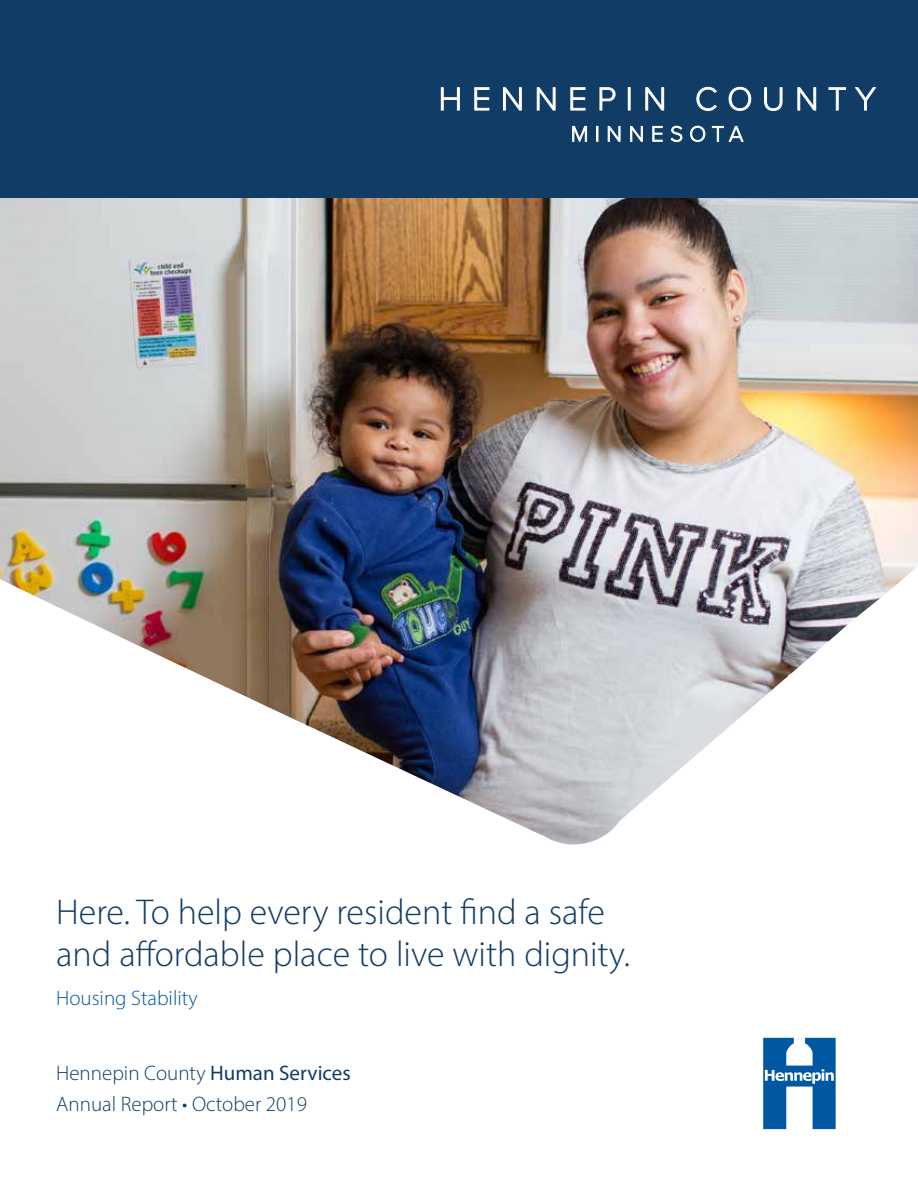
<style>
.page{position:relative;width:918px;height:1188px;background:#fff}
.page>*{position:absolute;margin:0;border:0;box-sizing:border-box;transform-origin:0 0}
.t1{font:300 36px/42px "Myriad Pro";color:#113c66}
.t2{font:300 21px/31.5px "Myriad Pro";color:#113c66}
.t3{font:300 21px "Myriad Pro";color:#0058a4}
.s1{font-weight:400}
</style>
<div class="page">
<img style="left:0;top:198px;width:918px;height:647px">
<div style="left:0;top:0;width:918px;height:198px;background:#113c66"></div>
<svg style="left:441px;top:87px;width:19px;height:23px"></svg>
<svg style="left:474px;top:87px;width:15px;height:23px"></svg>
<svg style="left:503px;top:87px;width:19px;height:23px"></svg>
<svg style="left:537px;top:87px;width:18px;height:23px"></svg>
<svg style="left:570px;top:87px;width:15px;height:23px"></svg>
<svg style="left:600px;top:87px;width:15px;height:23px"></svg>
<div style="left:628px;top:88px;width:2px;height:22px;border:1px solid #fff"></div>
<svg style="left:645px;top:87px;width:19px;height:23px"></svg>
<svg style="left:696px;top:87px;width:21px;height:24px"></svg>
<svg style="left:729px;top:87px;width:22px;height:24px"></svg>
<svg style="left:764px;top:87px;width:18px;height:24px"></svg>
<svg style="left:797px;top:87px;width:19px;height:23px"></svg>
<svg style="left:829px;top:87px;width:17px;height:23px"></svg>
<svg style="left:855px;top:87px;width:21px;height:23px"></svg>
<svg style="left:572px;top:126px;width:15px;height:16px"></svg>
<svg style="left:597px;top:126px;width:1px;height:16px"></svg>
<svg style="left:608px;top:126px;width:12px;height:16px"></svg>
<svg style="left:630px;top:126px;width:13px;height:16px"></svg>
<svg style="left:652px;top:126px;width:11px;height:16px"></svg>
<svg style="left:671px;top:126px;width:11px;height:16px"></svg>
<svg style="left:690px;top:126px;width:15px;height:16px"></svg>
<svg style="left:712px;top:126px;width:32px;height:16px"></svg>
<svg style="left:763px;top:1038px;width:73px;height:91px"></svg>
<p class="t1" style="left:56px;top:891px;width:575px">Here. To help every resident find a safe and affordable place to live with dignity.</p>
<p class="t3" style="left:56px;top:985px;width:143px">Housing Stability</p>
<p class="t2" style="left:56px;top:1057px;width:296px">Hennepin County <span class="s1">Human Services<br></span>Annual Report • October 2019</p>
</div>
